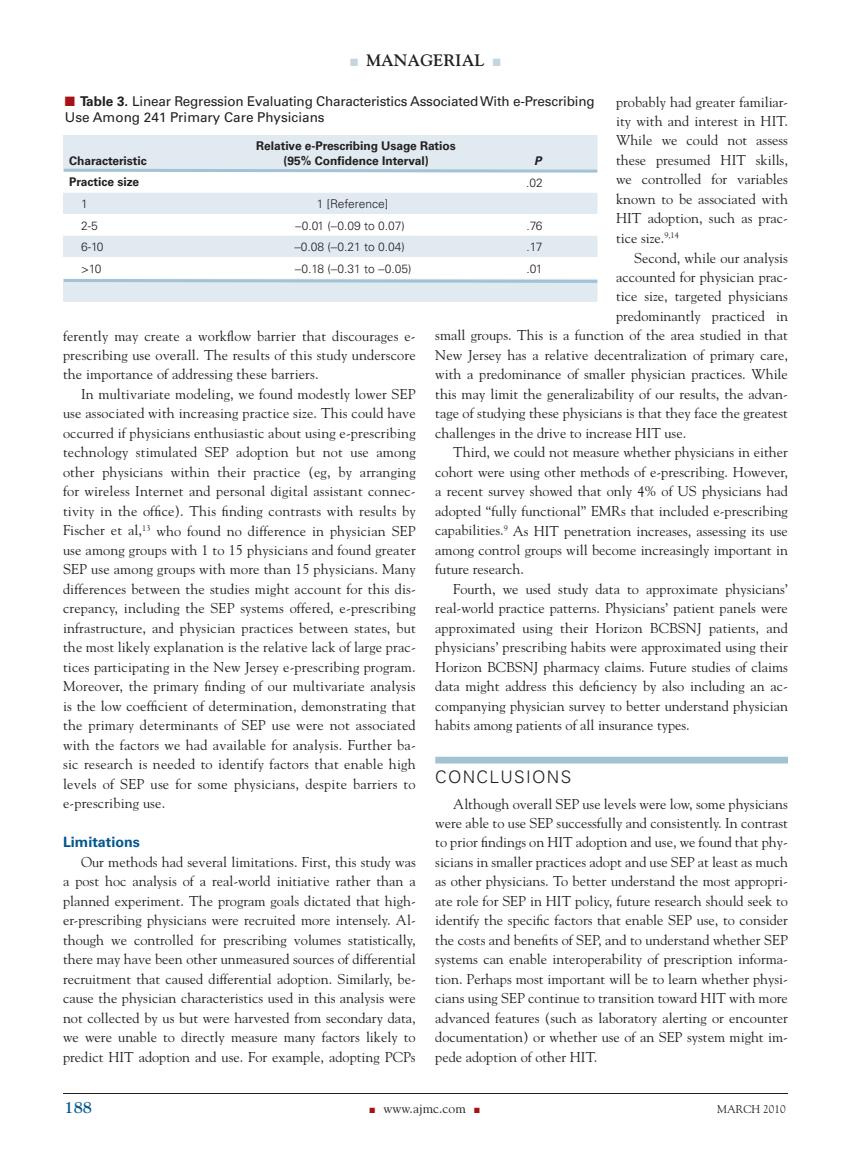
<style>
.page{position:relative;width:851px;height:1161px;background:#fff}
.page>*{position:absolute;margin:0;border:0;box-sizing:border-box;transform-origin:0 0}
.t1{font:300 17.25px "Univers";letter-spacing:.075em;color:#231f20}
.t2{font:700 16.5px "Goudy";color:#231f20}
.t3{font:700 16.5px "Goudy";color:#00578f}
.t4{font:14.25px/19.5px "Goudy";color:#231f20;text-align:justify}
.t5{font:700 14.25px "Univers";color:#00578f}
.t6{font:13.5px/16.5px "Univers";letter-spacing:-.015em;color:#231f20}
.t7{font:13.5px "Goudy";color:#231f20}
.t8{font:300 12px "Univers";color:#231f20}
.t9{font:700 12px/15px "Univers";letter-spacing:-.005em;color:#231f20;text-align:center}
.t10{font:italic 700 12px "Univers";color:#231f20}
.t11{font:11.25px "Goudy";color:#231f20}
.s1{color:#c2d6e1}
.s2{color:#a61216}
.s3{font-weight:700}
</style>
<div class="page">
<hr style="left:63px;top:1093px;width:725px;height:1px;background:#231f20">
<div style="left:435px;top:757px;width:353px;height:7px;background:#a1c3d3"></div>
<div style="left:63px;top:135px;width:534px;height:167px;background:#e0eaf0"></div>
<svg style="left:63px;top:174px;width:534px;height:103px"></svg>
<svg style="left:63px;top:167px;width:535px;height:7px"></svg>
<svg style="left:63px;top:277px;width:535px;height:7px"></svg>
<p class="t2" style="left:350px;top:51px;width:152px"><span class="s1">■</span> MANAGERIAL <span class="s1">■</span></p>
<p class="t6" style="left:65px;top:93px;width:531px"><span class="s2">■</span> <span class="s3">Table 3.</span> Linear Regression Evaluating Characteristics Associated With e-Prescribing<br>Use Among 241 Primary Care Physicians</p>
<p class="t9" style="left:69px;top:153px;width:79px">Characteristic</p>
<p class="t4" style="left:616px;top:92px;width:173px">probably had greater familiar&shy;ity with and interest in HIT.<br>While we could not assess these presumed HIT skills, we controlled for variables known to be associated with HIT adoption, such as prac&shy;tice size.<sup>9,14</sup></p>
<p class="t4" style="left:634px;top:248px;width:155px">Second, while our analysis</p>
<p class="t4" style="left:616px;top:267px;width:173px">accounted for physician prac-</p>
<p class="t4" style="left:616px;top:287px;width:173px">tice size, targeted physicians</p>
<p class="t4" style="left:616px;top:306px;width:173px">predominantly practiced in</p>
<p class="t4" style="left:435px;top:326px;width:354px">small groups. This is a function of the area studied in that</p>
<p class="t4" style="left:435px;top:345px;width:354px">New Jersey has a relative decentralization of primary care,</p>
<p class="t4" style="left:435px;top:365px;width:354px">with a predominance of smaller physician practices. While</p>
<p class="t4" style="left:435px;top:384px;width:354px">this may limit the generalizability of our results, the advan-</p>
<p class="t4" style="left:435px;top:404px;width:354px">tage of studying these physicians is that they face the greatest</p>
<p class="t4" style="left:435px;top:423px;width:252px">challenges in the drive to increase HIT use.</p>
<p class="t4" style="left:453px;top:443px;width:336px">Third, we could not measure whether physicians in either</p>
<p class="t4" style="left:435px;top:462px;width:354px">cohort were using other methods of e-prescribing. However,</p>
<p class="t4" style="left:435px;top:482px;width:354px">a recent survey showed that only 4% of US physicians had</p>
<p class="t4" style="left:435px;top:501px;width:354px">adopted “fully functional” EMRs that included e-prescribing</p>
<p class="t4" style="left:435px;top:521px;width:354px">capabilities.<sup>9</sup> As HIT penetration increases, assessing its use</p>
<p class="t4" style="left:435px;top:540px;width:354px">among control groups will become increasingly important in</p>
<p class="t4" style="left:435px;top:560px;width:90px">future research.</p>
<p class="t4" style="left:453px;top:579px;width:336px">Fourth, we used study data to approximate physicians’</p>
<p class="t4" style="left:435px;top:599px;width:354px">real-world practice patterns. Physicians’ patient panels were</p>
<p class="t4" style="left:435px;top:618px;width:354px">approximated using their Horizon BCBSNJ patients, and</p>
<p class="t4" style="left:435px;top:638px;width:354px">physicians’ prescribing habits were approximated using their</p>
<p class="t4" style="left:435px;top:657px;width:354px">Horizon BCBSNJ pharmacy claims. Future studies of claims</p>
<p class="t4" style="left:435px;top:677px;width:354px">data might address this deficiency by also including an ac-</p>
<p class="t4" style="left:435px;top:696px;width:354px">companying physician survey to better understand physician</p>
<p class="t4" style="left:435px;top:716px;width:256px">habits among patients of all insurance types.</p>
<p class="t1" style="left:435px;top:766px;width:137px">CONCLUSIONS</p>
<p class="t4" style="left:435px;top:794px;width:354px;text-indent:18px">Although overall SEP use levels were low, some physicians were able to use SEP successfully and consistently. In contrast to prior findings on HIT adoption and use, we found that phy&shy;sicians in smaller practices adopt and use SEP at least as much as other physicians. To better understand the most appropri&shy;ate role for SEP in HIT policy, future research should seek to identify the specific factors that enable SEP use, to consider the costs and benefits of SEP, and to understand whether SEP systems can enable interoperability of prescription informa&shy;tion. Perhaps most important will be to learn whether physi&shy;cians using SEP continue to transition toward HIT with more advanced features (such as laboratory alerting or encounter documentation) or whether use of an SEP system might im&shy;pede adoption of other HIT.</p>
<p class="t9" style="left:256px;top:138px;width:201px">Relative e-Prescribing Usage Ratios (95% Confidence Interval)</p>
<p class="t10" style="left:534px;top:154px;width:9px">P</p>
<p class="t9" style="left:69px;top:174px;width:72px">Practice size</p>
<p class="t8" style="left:526px;top:175px;width:18px">.02</p>
<p class="t8" style="left:81px;top:197px;width:8px">1</p>
<p class="t8" style="left:317px;top:197px;width:73px">1 [Reference]</p>
<p class="t8" style="left:81px;top:218px;width:18px">2-5</p>
<p class="t8" style="left:295px;top:218px;width:111px">−0.01 (−0.09 to 0.07)</p>
<p class="t8" style="left:526px;top:218px;width:17px">.76</p>
<p class="t8" style="left:81px;top:240px;width:24px">6-10</p>
<p class="t8" style="left:294px;top:240px;width:112px">−0.08 (−0.21 to 0.04)</p>
<p class="t8" style="left:526px;top:240px;width:17px">.17</p>
<p class="t8" style="left:81px;top:261px;width:22px">&gt;10</p>
<p class="t8" style="left:295px;top:261px;width:118px">−0.18 (−0.31 to −0.05)</p>
<p class="t8" style="left:526px;top:261px;width:17px">.01</p>
<p class="t4" style="left:63px;top:326px;width:354px">ferently may create a workflow barrier that discourages e&shy;prescribing use overall. The results of this study underscore the importance of addressing these barriers.</p>
<p class="t4" style="left:63px;top:384px;width:354px;text-indent:18px">In multivariate modeling, we found modestly lower SEP use associated with increasing practice size. This could have occurred if physicians enthusiastic about using e-prescribing technology stimulated SEP adoption but not use among other physicians within their practice (eg, by arranging for wireless Internet and personal digital assistant connec&shy;tivity in the office). This finding contrasts with results by Fischer et al,<sup>13</sup> who found no difference in physician SEP use among groups with 1 to 15 physicians and found greater SEP use among groups with more than 15 physicians. Many differences between the studies might account for this dis&shy;crepancy, including the SEP systems offered, e-prescribing infrastructure, and physician practices between states, but the most likely explanation is the relative lack of large prac&shy;tices participating in the New Jersey e-prescribing program.<br>Moreover, the primary finding of our multivariate analysis is the low coefficient of determination, demonstrating that the primary determinants of SEP use were not associated with the factors we had available for analysis. Further ba&shy;sic research is needed to identify factors that enable high levels of SEP use for some physicians, despite barriers to e-prescribing use.</p>
<p class="t5" style="left:63px;top:834px;width:78px">Limitations</p>
<p class="t4" style="left:63px;top:852px;width:354px;text-indent:18px">Our methods had several limitations. First, this study was a post hoc analysis of a real-world initiative rather than a planned experiment. The program goals dictated that high&shy;er-prescribing physicians were recruited more intensely. Al&shy;though we controlled for prescribing volumes statistically, there may have been other unmeasured sources of differential recruitment that caused differential adoption. Similarly, be&shy;cause the physician characteristics used in this analysis were not collected by us but were harvested from secondary data, we were unable to directly measure many factors likely to predict HIT adoption and use. For example, adopting PCPs</p>
<p class="t3" style="left:64px;top:1097px;width:29px">188</p>
<p class="t7" style="left:369px;top:1100px;width:112px"><span class="s2">■</span> www.ajmc.com <span class="s2">■</span></p>
<p class="t11" style="left:717px;top:1102px;width:70px">MARCH 2010</p>
</div>
